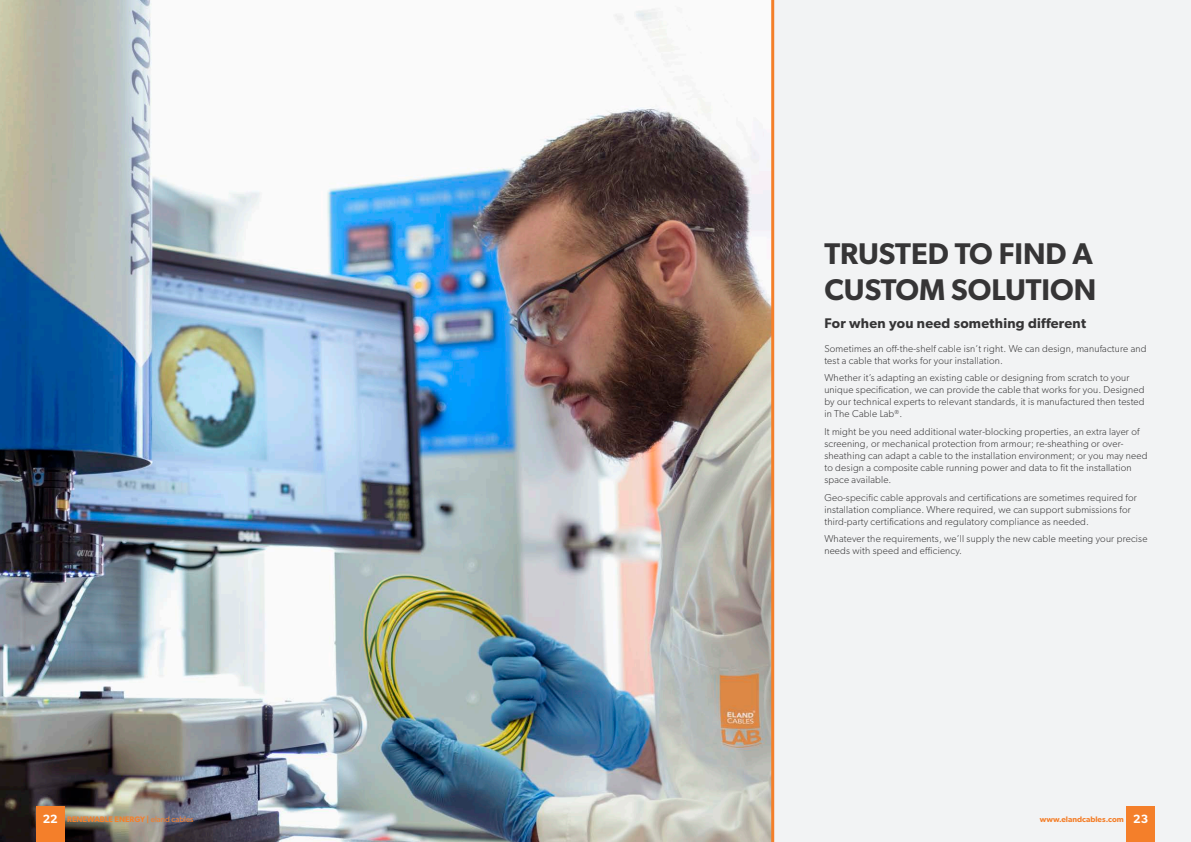
<style>
.page{position:relative;width:1191px;height:842px;background:#f2f3f4}
.page>*{position:absolute;margin:0;border:0;box-sizing:border-box;transform-origin:0 0}
.t1{font:600 30px/36px "Gibson";color:#363536}
.t2{font:600 14px "Gibson";letter-spacing:.02em;color:#363536}
.t3{font:300 10px/12px "Gibson";letter-spacing:.02em;color:#363536}
.t4{font:600 8px "Gibson";color:#f47f2a}
.s1{font-size:12px;color:#fff}
.s2{font-weight:400}
</style>
<div class="page">
<img style="left:0;top:0;width:774px;height:842px">
<div style="left:36px;top:806px;width:28px;height:36px;background:#f47f2a"></div>
<div style="left:1126px;top:806px;width:29px;height:36px;background:#f47f2a"></div>
<p class="t1" style="left:824px;top:235px;width:273px">TRUSTED TO FIND A<br>CUSTOM SOLUTION</p>
<p class="t2" style="left:824px;top:315px;width:263px">For when you need something different</p>
<p class="t3" style="left:824px;top:342px;width:324px">Sometimes an off-the-shelf cable isn’t right. We can design, manufacture and test a cable that works for your installation.</p>
<p class="t3" style="left:824px;top:372px;width:322px">Whether it’s adapting an existing cable or designing from scratch to your unique specification, we can provide the cable that works for you. Designed by our technical experts to relevant standards, it is manufactured then tested in The Cable Lab<sup>®</sup>.</p>
<p class="t3" style="left:824px;top:425px;width:325px">It might be you need additional water-blocking properties, an extra layer of screening, or mechanical protection from armour; re-sheathing or over&shy;sheathing can adapt a cable to the installation environment; or you may need to design a composite cable running power and data to fit the installation space available.</p>
<p class="t3" style="left:824px;top:491px;width:314px">Geo-specific cable approvals and certifications are sometimes required for installation compliance. Where required, we can support submissions for third-party certifications and regulatory compliance as needed.</p>
<p class="t3" style="left:824px;top:533px;width:324px">Whatever the requirements, we’ll supply the new cable meeting your precise needs with speed and efficiency.</p>
<p class="t4" style="left:43px;top:814px;width:152px"><span class="s1">22</span> RENEWABLE ENERGY | <span class="s2">eland cables</span></p>
<p class="t4" style="left:1039px;top:815px;width:110px">www.elandcables.com <span class="s1">23</span></p>
</div>
